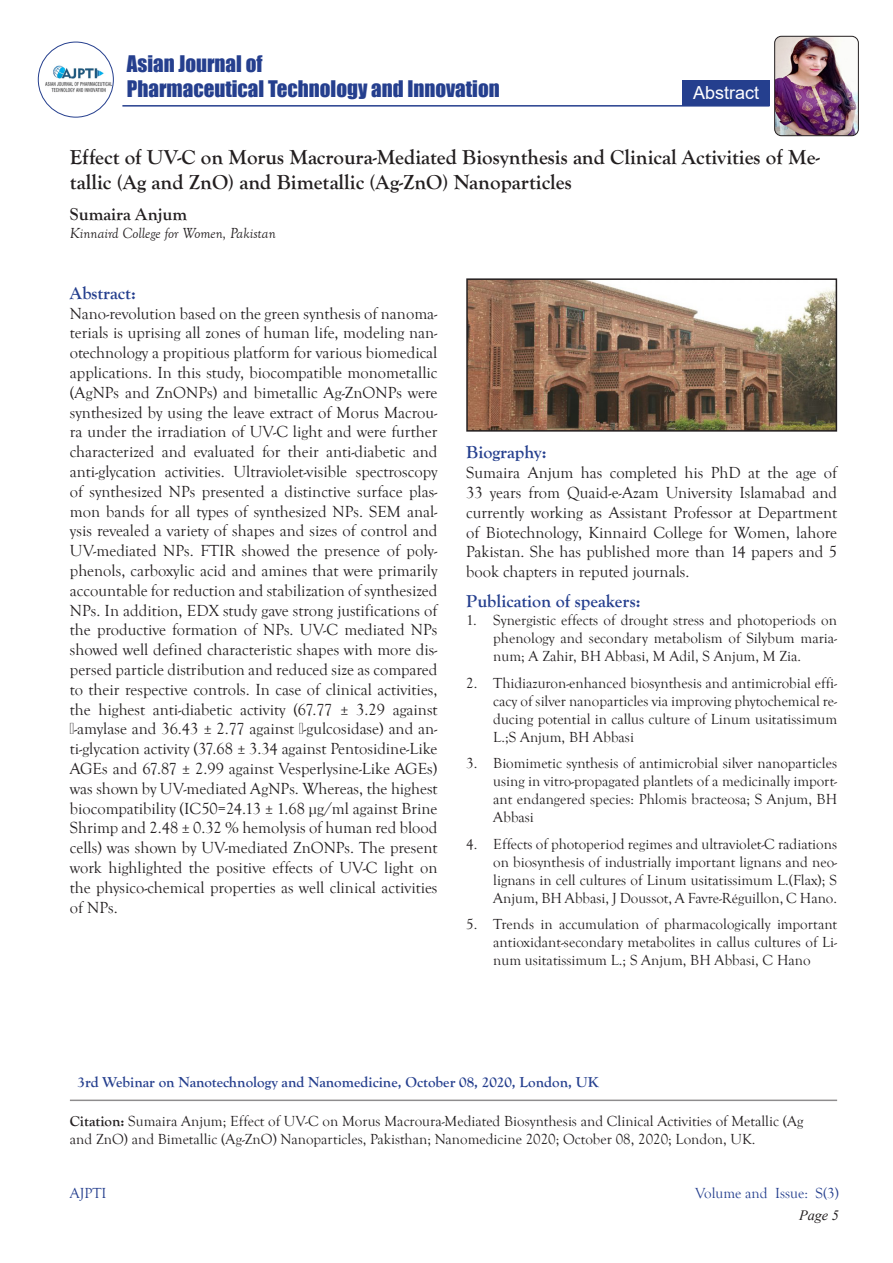
<style>
.page{position:relative;width:893px;height:1263px;background:#fff}
.page>*{position:absolute;margin:0;border:0;box-sizing:border-box;transform-origin:0 0}
.t1{font:700 21px/25.2px "Goudy Old Style T";color:#231f20}
.t2{font:21px/25.2px "Impact";color:#253f8e}
.t3{font:700 18px "Goudy Old Style T";color:#253f8e}
.t4{font:700 18px "Goudy Old Style T";color:#231f20}
.t5{font:18px "Arial";color:#fff}
.t6{font:16.5px/19.8px "Goudy Old Style T";color:#231f20;text-align:justify}
.t7{font:15px/18px "Goudy Old Style T";color:#231f20;text-align:justify}
.t8{font:700 15px "Goudy Old Style T";color:#253f8e}
.t9{font:italic 15px "Goudy Old Style T";color:#231f20}
.t10{font:15px "Goudy Old Style T";color:#253f8e}
.t11{font:italic 14.25px "Times New Roman";color:#231f20}
.s1{font-weight:700}
</style>
<div class="page">
<img style="left:38px;top:62px;width:75px;height:35px">
<div style="left:38px;top:42px;width:76px;height:76px;border:1px solid #253f8e;border-radius:50%"></div>
<div style="left:682px;top:80px;width:88px;height:25px;background:#253f8e"></div>
<hr style="left:122px;top:105px;width:647px;height:2px;background:#253f8e">
<img style="left:775px;top:36px;width:83px;height:100px">
<div style="left:774px;top:36px;width:85px;height:100px;border:1px solid #231f20;border-radius:7px"></div>
<hr style="left:70px;top:1099px;width:767px;height:2px;background:#231f20">
<img style="left:469px;top:281px;width:365px;height:148px">
<div style="left:466px;top:278px;width:371px;height:154px;border:2px solid #231f20"></div>
<p class="t2" style="left:127px;top:51px;width:374px">Asian Journal of<br>Pharmaceutical Technology and Innovation</p>
<p class="t5" style="left:693px;top:80px;width:68px">Abstract</p>
<p class="t1" style="left:70px;top:145px;width:751px">Effect of UV-C on Morus Macroura-Mediated Biosynthesis and Clinical Activities of Me&shy;tallic (Ag and ZnO) and Bimetallic (Ag-ZnO) Nanoparticles</p>
<p class="t4" style="left:70px;top:204px;width:119px">Sumaira Anjum</p>
<p class="t9" style="left:70px;top:224px;width:207px">Kinnaird College for Women, Pakistan</p>
<p class="t3" style="left:70px;top:283px;width:68px">Abstract:</p>
<p class="t6" style="left:70px;top:304px;width:369px">Nano-revolution based on the green synthesis of nanoma&shy;terials is uprising all zones of human life, modeling nan&shy;otechnology a propitious platform for various biomedical applications. In this study, biocompatible monometallic (AgNPs and ZnONPs) and bimetallic Ag-ZnONPs were synthesized by using the leave extract of Morus Macrou&shy;ra under the irradiation of UV-C light and were further characterized and evaluated for their anti-diabetic and anti-glycation activities. Ultraviolet-visible spectroscopy of synthesized NPs presented a distinctive surface plas&shy;mon bands for all types of synthesized NPs. SEM anal&shy;ysis revealed a variety of shapes and sizes of control and UV-mediated NPs. FTIR showed the presence of poly&shy;phenols, carboxylic acid and amines that were primarily accountable for reduction and stabilization of synthesized NPs. In addition, EDX study gave strong justifications of the productive formation of NPs. UV-C mediated NPs showed well defined characteristic shapes with more dis&shy;persed particle distribution and reduced size as compared to their respective controls. In case of clinical activities, the highest anti-diabetic activity (67.77 ± 3.29 against α-amylase and 36.43 ± 2.77 against α-gulcosidase) and an&shy;ti-glycation activity (37.68 ± 3.34 against Pentosidine-Like AGEs and 67.87 ± 2.99 against Vesperlysine-Like AGEs) was shown by UV-mediated AgNPs. Whereas, the highest biocompatibility (IC50=24.13 ± 1.68 µg/ml against Brine Shrimp and 2.48 ± 0.32 % hemolysis of human red blood cells) was shown by UV-mediated ZnONPs. The present work highlighted the positive effects of UV-C light on the physico-chemical properties as well clinical activities of NPs.</p>
<p class="t3" style="left:466px;top:442px;width:82px">Biography:</p>
<p class="t6" style="left:466px;top:463px;width:372px">Sumaira Anjum has completed his PhD at the age of 33 years from Quaid-e-Azam University Islamabad and currently working as Assistant Professor at Department of Biotechnology, Kinnaird College for Women, lahore Pakistan. She has published more than 14 papers and 5 book chapters in reputed journals.</p>
<p class="t3" style="left:466px;top:591px;width:176px">Publication of speakers:</p>
<p class="t7" style="left:493px;top:612px;width:345px;text-indent:-27px">1. Synergistic effects of drought stress and photoperiods on phenology and secondary metabolism of Silybum maria&shy;num; A Zahir, BH Abbasi, M Adil, S Anjum, M Zia.</p>
<p class="t7" style="left:493px;top:674px;width:345px;text-indent:-27px">2. Thidiazuron-enhanced biosynthesis and antimicrobial effi&shy;cacy of silver nanoparticles via improving phytochemical re&shy;ducing potential in callus culture of Linum usitatissimum L.;S Anjum, BH Abbasi</p>
<p class="t7" style="left:493px;top:755px;width:345px;text-indent:-27px">3. Biomimetic synthesis of antimicrobial silver nanoparticles using in vitro-propagated plantlets of a medicinally import&shy;ant endangered species: Phlomis bracteosa; S Anjum, BH Abbasi</p>
<p class="t7" style="left:493px;top:835px;width:345px;text-indent:-27px">4. Effects of photoperiod regimes and ultraviolet-C radiations on biosynthesis of industrially important lignans and neo&shy;lignans in cell cultures of Linum usitatissimum L.(Flax); S Anjum, BH Abbasi, J Doussot, A Favre-Réguillon, C Hano.</p>
<p class="t7" style="left:493px;top:916px;width:345px;text-indent:-27px">5. Trends in accumulation of pharmacologically important antioxidant-secondary metabolites in callus cultures of Li&shy;num usitatissimum L.; S Anjum, BH Abbasi, C Hano</p>
<p class="t8" style="left:78px;top:1074px;width:523px">3rd Webinar on Nanotechnology and Nanomedicine, October 08, 2020, London, UK</p>
<p class="t7" style="left:70px;top:1112px;width:735px"><span class="s1">Citation:</span> Sumaira Anjum; Effect of UV-C on Morus Macroura-Mediated Biosynthesis and Clinical Activities of Metallic (Ag and ZnO) and Bimetallic (Ag-ZnO) Nanoparticles, Pakisthan; Nanomedicine 2020; October 08, 2020; London, UK.</p>
<p class="t10" style="left:70px;top:1185px;width:38px">AJPTI</p>
<p class="t10" style="left:695px;top:1185px;width:145px">Volume and Issue: S(3)</p>
<p class="t11" style="left:799px;top:1206px;width:41px">Page 5</p>
</div>
